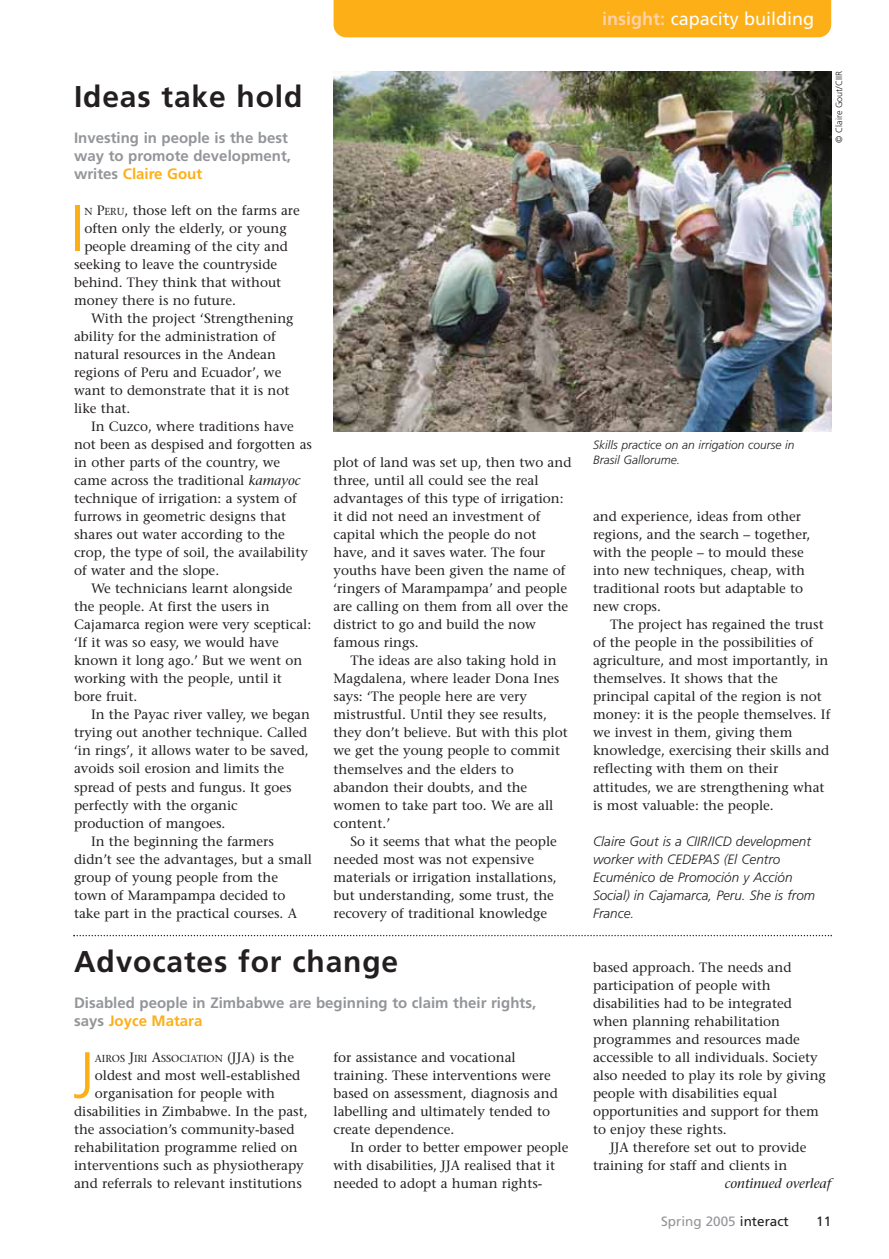
<style>
.page{position:relative;width:889px;height:1259px;background:#fff}
.page>*{position:absolute;margin:0;border:0;box-sizing:border-box;transform-origin:0 0}
.t1{font:300 65.1px "Frutiger";color:#fcaf17}
.t2{font:700 30px "Frutiger";letter-spacing:.03em;color:#231f20}
.t3{font:18px "Frutiger";color:#fff}
.t4{font:700 15px/18px "Frutiger";color:#939598}
.t5{font:13.5px/18px "Stone Serif";color:#231f20}
.t6{font:italic 300 13.5px/18px "Frutiger";color:#231f20}
.t7{font:13.5px "Frutiger";color:#939598}
.t8{font:italic 13.5px "Stone Serif";color:#231f20}
.t9{font:13.5px "Frutiger";color:#231f20}
.t10{font:italic 300 12px/14.4px "Frutiger";color:#231f20}
.t11{font:10.2px "Stone Serif";color:#231f20}
.t12{font:300 9px "Frutiger";color:#231f20}
.s1{color:#fcaf17}
.s2{font-size:10.2px}
.s3{font-style:italic}
.s4{font-size:13.5px}
.s5{font-weight:700;color:#fed1a7}
.s6{color:#231f20}
</style>
<div class="page">
<img style="left:73px;top:0;width:759px;height:937px">
<h2 class="t2" style="left:74px;top:85px;width:230px">Ideas take hold</h2>
<p class="t4" style="left:74px;top:130px;width:218px">Investing in people is the best way to promote development, writes <span class="s1">Claire Gout</span></p>
<h1 class="t1" style="left:70px;top:202px;width:16px">I</h1>
<p class="t5" style="left:84px;top:203px;width:217px"><span class="s2">N</span> P<span class="s2">ERU</span>, those left on the farms are</p>
<p class="t5" style="left:84px;top:221px;width:204px">often only the elderly, or young</p>
<p class="t5" style="left:84px;top:239px;width:205px">people dreaming of the city and</p>
<p class="t5" style="left:74px;top:257px;width:205px">seeking to leave the countryside</p>
<p class="t5" style="left:74px;top:275px;width:209px">behind. They think that without</p>
<p class="t5" style="left:74px;top:293px;width:163px">money there is no future.</p>
<p class="t5" style="left:91px;top:311px;width:204px">With the project ‘Strengthening</p>
<p class="t5" style="left:74px;top:329px;width:203px">ability for the administration of</p>
<p class="t5" style="left:74px;top:347px;width:203px">natural resources in the Andean</p>
<p class="t5" style="left:74px;top:365px;width:209px">regions of Peru and Ecuador’, we</p>
<p class="t5" style="left:74px;top:383px;width:217px">want to demonstrate that it is not</p>
<p class="t5" style="left:74px;top:401px;width:58px">like that.</p>
<p class="t5" style="left:91px;top:419px;width:204px">In Cuzco, where traditions have</p>
<p class="t5" style="left:74px;top:437px;width:239px">not been as despised and forgotten as</p>
<p class="t5" style="left:74px;top:455px;width:208px">in other parts of the country, we</p>
<p class="t5" style="left:74px;top:473px;width:228px">came across the traditional <span class="s3">kamayoc</span></p>
<p class="t5" style="left:74px;top:491px;width:224px">technique of irrigation: a system of</p>
<p class="t5" style="left:74px;top:509px;width:213px">furrows in geometric designs that</p>
<p class="t5" style="left:74px;top:527px;width:212px">shares out water according to the</p>
<p class="t5" style="left:74px;top:545px;width:235px">crop, the type of soil, the availability</p>
<p class="t5" style="left:74px;top:563px;width:147px">of water and the slope.</p>
<p class="t5" style="left:91px;top:581px;width:203px">We technicians learnt alongside</p>
<p class="t5" style="left:74px;top:599px;width:197px">the people. At first the users in</p>
<p class="t5" style="left:74px;top:617px;width:239px">Cajamarca region were very sceptical:</p>
<p class="t5" style="left:74px;top:635px;width:206px">‘If it was so easy, we would have</p>
<p class="t5" style="left:74px;top:653px;width:230px">known it long ago.’ But we went on</p>
<p class="t5" style="left:74px;top:671px;width:209px">working with the people, until it</p>
<p class="t5" style="left:74px;top:689px;width:65px">bore fruit.</p>
<p class="t5" style="left:91px;top:707px;width:220px">In the Payac river valley, we began</p>
<p class="t5" style="left:74px;top:725px;width:235px">trying out another technique. Called</p>
<p class="t5" style="left:74px;top:743px;width:236px">‘in rings’, it allows water to be saved,</p>
<p class="t5" style="left:74px;top:761px;width:212px">avoids soil erosion and limits the</p>
<p class="t5" style="left:74px;top:779px;width:219px">spread of pests and fungus. It goes</p>
<p class="t5" style="left:74px;top:797px;width:165px">perfectly with the organic</p>
<p class="t5" style="left:74px;top:815px;width:153px">production of mangoes.</p>
<p class="t5" style="left:91px;top:833px;width:184px">In the beginning the farmers</p>
<p class="t5" style="left:74px;top:851px;width:239px">didn’t see the advantages, but a small</p>
<p class="t5" style="left:74px;top:869px;width:205px">group of young people from the</p>
<p class="t5" style="left:74px;top:887px;width:213px">town of Marampampa decided to</p>
<p class="t5" style="left:74px;top:905px;width:224px">take part in the practical courses. A</p>
<h2 class="t2" style="left:74px;top:949px;width:326px">Advocates for change</h2>
<p class="t4" style="left:74px;top:994px;width:463px">Disabled people in Zimbabwe are beginning to claim their rights, says <span class="s1">Joyce Matara</span></p>
<h1 class="t1" style="left:73px;top:1048px;width:23px">J</h1>
<p class="t11" style="left:95px;top:1054px;width:201px">AIROS <span class="s4">J</span>IRI <span class="s4">A</span>SSOCIATION <span class="s4">(JJA) is the</span></p>
<p class="t5" style="left:333px;top:455px;width:239px">plot of land was set up, then two and three, until all could see the real advantages of this type of irrigation: it did not need an investment of capital which the people do not have, and it saves water. The four youths have been given the name of ‘ringers of Marampampa’ and people are calling on them from all over the district to go and build the now famous rings.</p>
<p class="t5" style="left:333px;top:653px;width:236px;text-indent:17px">The ideas are also taking hold in<br>Magdalena, where leader Dona Ines says: ‘The people here are very mistrustful. Until they see results, they don’t believe. But with this plot we get the young people to commit themselves and the elders to abandon their doubts, and the women to take part too. We are all content.’</p>
<p class="t5" style="left:333px;top:833px;width:225px;text-indent:17px">So it seems that what the people needed most was not expensive materials or irrigation installations, but understanding, some trust, the recovery of traditional knowledge</p>
<p class="t5" style="left:333px;top:1049px;width:226px">for assistance and vocational training. These interventions were based on assessment, diagnosis and labelling and ultimately tended to create dependence.</p>
<p class="t5" style="left:333px;top:1139px;width:236px;text-indent:17px">In order to better empower people with disabilities, JJA realised that it needed to adopt a human rights-</p>
<p class="t5" style="left:95px;top:1067px;width:207px">oldest and most well-established</p>
<p class="t5" style="left:95px;top:1085px;width:182px">organisation for people with</p>
<p class="t5" style="left:74px;top:1103px;width:235px">disabilities in Zimbabwe. In the past,</p>
<p class="t5" style="left:74px;top:1121px;width:222px">the association’s community-based</p>
<p class="t5" style="left:74px;top:1139px;width:225px">rehabilitation programme relied on</p>
<p class="t5" style="left:74px;top:1157px;width:231px">interventions such as physiotherapy</p>
<p class="t5" style="left:74px;top:1175px;width:229px">and referrals to relevant institutions</p>
<h3 class="t3" style="left:602px;top:12px;width:213px"><span class="s5">insight:</span> capacity building</h3>
<p class="t12" style="left:835px;top:143px;width:73px;rotate:-90deg">© Claire Gout/CIIR</p>
<p class="t10" style="left:593px;top:439px;width:203px">Skills practice on an irrigation course in<br>Brasil Gallorume.</p>
<p class="t5" style="left:593px;top:509px;width:219px">and experience, ideas from other regions, and the search – together, with the people – to mould these into new techniques, cheap, with traditional roots but adaptable to new crops.</p>
<p class="t5" style="left:593px;top:617px;width:239px;text-indent:17px">The project has regained the trust of the people in the possibilities of agriculture, and most importantly, in themselves. It shows that the principal capital of the region is not money: it is the people themselves. If we invest in them, giving them knowledge, exercising their skills and reflecting with them on their attitudes, we are strengthening what is most valuable: the people.</p>
<p class="t6" style="left:593px;top:832px;width:223px">Claire Gout is a CIIR/ICD development worker with CEDEPAS (El Centro<br>Ecuménico de Promoción y Acción<br>Social) in Cajamarca, Peru. She is from<br>France.</p>
<p class="t5" style="left:593px;top:959px;width:234px">based approach. The needs and participation of people with disabilities had to be integrated when planning rehabilitation programmes and resources made accessible to all individuals. Society also needed to play its role by giving people with disabilities equal opportunities and support for them to enjoy these rights.</p>
<p class="t5" style="left:593px;top:1139px;width:215px;text-indent:17px">JJA therefore set out to provide training for staff and clients in</p>
<p class="t8" style="left:725px;top:1177px;width:108px">continued overleaf</p>
<p class="t7" style="left:661px;top:1215px;width:129px">Spring 2005 <span class="s6">interact</span></p>
<p class="t9" style="left:816px;top:1215px;width:17px">11</p>
</div>
